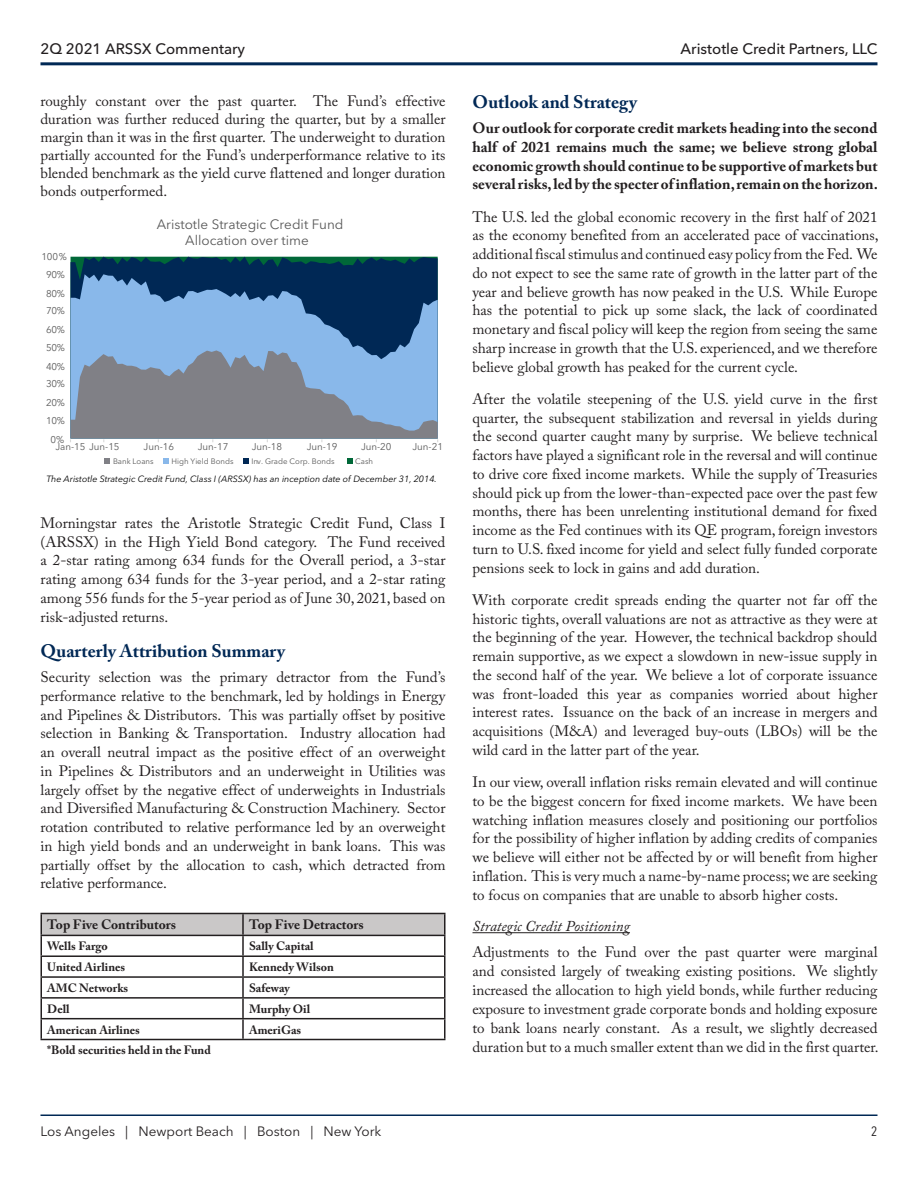
<style>
.page{position:relative;width:918px;height:1188px;background:#fff}
.page>*{position:absolute;margin:0;border:0;box-sizing:border-box;transform-origin:0 0}
.Heading_2{font:700 18px "Adobe Caslon Pro";color:#002855}
.body_text_-_reg_10pt{font:15px/18.8px "Adobe Caslon Pro";color:#231f20;text-align:justify}
.body_text_-_blk_bold{font:700 15px/18.8px "Adobe Caslon Pro";color:#231f20;text-align:justify}
.t1{font:500 15px "Avenir Next LT Pro";color:#231f20}
.Heading_3{font:italic 15px "Adobe Caslon Pro";color:#231f20}
.t2{font:13.5px/15.9px "Avenir Next LT Pro";color:#595959;text-align:center}
.t3{font:13.5px "Avenir Next LT Pro";color:#231f20}
.col_header_-_black_b{font:700 13.5px "Adobe Caslon Pro";color:#231f20}
.t4{font:condensed 13.5px "Avenir Next LT Pro";color:#231f20}
.data_cell_-_black_re{font:700 12px "Adobe Caslon Pro";color:#231f20}
.t5{font:9.75px "Avenir Next LT Pro";color:#595959}
.t6{font:italic 9px "Avenir Next LT Pro";color:#000}
.t7{font:7.8px "Avenir Next LT Pro";color:#595959}
</style>
<div class="page">
<hr style="left:40px;top:62px;width:838px;height:3px;background:#002855">
<hr style="left:40px;top:1115px;width:838px;height:1px;background:#002855">
<svg style="left:40px;top:913px;width:406px;height:105px"></svg>
<hr style="left:40px;top:1018px;width:203px;height:1px;background:#231f20">
<hr style="left:40px;top:1019px;width:2px;height:20px;background:#231f20">
<hr style="left:243px;top:1018px;width:203px;height:1px;background:#231f20">
<hr style="left:242px;top:1019px;width:2px;height:20px;background:#231f20">
<hr style="left:444px;top:1019px;width:2px;height:20px;background:#231f20">
<hr style="left:40px;top:1039px;width:203px;height:1px;background:#231f20">
<hr style="left:243px;top:1039px;width:203px;height:1px;background:#231f20">
<hr style="left:472px;top:932px;width:158px;height:1px;background:#231f20">
<svg style="left:71px;top:257px;width:367px;height:17px;background:#00354e"></svg>
<svg style="left:71px;top:274px;width:367px;height:76px;background:#4f7bab"></svg>
<svg style="left:70px;top:350px;width:368px;height:92px;background:#8596ab"></svg>
<svg style="left:163px;top:458px;width:6px;height:6px"></svg>
<svg style="left:243px;top:458px;width:6px;height:6px"></svg>
<svg style="left:347px;top:458px;width:6px;height:6px"></svg>
<svg style="left:104px;top:458px;width:6px;height:6px"></svg>
<p class="t1" style="left:40px;top:40px;width:206px">2Q 2021 ARSSX Commentary</p>
<p class="t1" style="left:681px;top:40px;width:198px">Aristotle Credit Partners, LLC</p>
<p class="body_text_-_reg_10pt" style="left:40px;top:91px;width:407px;line-height:18px">roughly constant over the past quarter. The Fund’s effective duration was further reduced during the quarter, but by a smaller margin than it was in the first quarter. The underweight to duration partially accounted for the Fund’s underperformance relative to its blended benchmark as the yield curve flattened and longer duration bonds outperformed.</p>
<p class="t5" style="left:42px;top:251px;width:27px">100%</p>
<p class="t5" style="left:46px;top:269px;width:20px">90%</p>
<p class="t5" style="left:46px;top:288px;width:20px">80%</p>
<p class="t5" style="left:46px;top:305px;width:20px">70%</p>
<p class="t5" style="left:46px;top:323px;width:20px">60%</p>
<p class="t5" style="left:46px;top:342px;width:20px">50%</p>
<p class="t5" style="left:46px;top:360px;width:20px">40%</p>
<p class="t5" style="left:46px;top:378px;width:20px">30%</p>
<p class="t5" style="left:46px;top:396px;width:20px">20%</p>
<p class="t5" style="left:46px;top:415px;width:20px">10%</p>
<p class="t2" style="left:157px;top:217px;width:188px">Aristotle Strategic Credit Fund<br>Allocation over time</p>
<p class="t5" style="left:51px;top:433px;width:15px">0%</p>
<p class="t5" style="left:55px;top:441px;width:66px">Jan-15 Jun-15</p>
<p class="t5" style="left:144px;top:441px;width:32px">Jun-16</p>
<p class="t5" style="left:198px;top:441px;width:32px">Jun-17</p>
<p class="t5" style="left:252px;top:441px;width:32px">Jun-18</p>
<p class="t5" style="left:307px;top:441px;width:32px">Jun-19</p>
<p class="t5" style="left:361px;top:441px;width:32px">Jun-20</p>
<p class="t5" style="left:413px;top:441px;width:32px">Jun-21</p>
<p class="t7" style="left:113px;top:457px;width:42px">Bank Loans</p>
<p class="t7" style="left:172px;top:457px;width:63px">High Yield Bonds</p>
<p class="t7" style="left:251px;top:457px;width:85px">Inv. Grade Corp. Bonds</p>
<p class="t7" style="left:355px;top:457px;width:19px">Cash</p>
<p class="t6" style="left:47px;top:473px;width:392px">The Aristotle Strategic Credit Fund, Class I (ARSSX) has an inception date of December 31, 2014.</p>
<p class="body_text_-_reg_10pt" style="left:40px;top:513px;width:407px">Morningstar rates the Aristotle Strategic Credit Fund, Class I (ARSSX) in the High Yield Bond category. The Fund received a 2-star rating among 634 funds for the Overall period, a 3-star rating among 634 funds for the 3-year period, and a 2-star rating among 556 funds for the 5-year period as of June 30, 2021, based on risk-adjusted returns.</p>
<h2 class="Heading_2" style="left:40px;top:640px;width:246px">Quarterly Attribution Summary</h2>
<p class="body_text_-_reg_10pt" style="left:40px;top:668px;width:407px">Security selection was the primary detractor from the Fund’s performance relative to the benchmark, led by holdings in Energy and Pipelines &amp; Distributors. This was partially offset by positive selection in Banking &amp; Transportation. Industry allocation had an overall neutral impact as the positive effect of an overweight in Pipelines &amp; Distributors and an underweight in Utilities was largely offset by the negative effect of underweights in Industrials and Diversified Manufacturing &amp; Construction Machinery. Sector rotation contributed to relative performance led by an overweight in high yield bonds and an underweight in bank loans. This was partially offset by the allocation to cash, which detracted from relative performance.</p>
<p class="col_header_-_black_b" style="left:47px;top:917px;width:130px">Top Five Contributors</p>
<p class="col_header_-_black_b" style="left:249px;top:917px;width:116px">Top Five Detractors</p>
<p class="data_cell_-_black_re" style="left:47px;top:939px;width:62px">Wells Fargo</p>
<p class="data_cell_-_black_re" style="left:249px;top:939px;width:66px">Sally Capital</p>
<p class="data_cell_-_black_re" style="left:47px;top:960px;width:79px">United Airlines</p>
<p class="data_cell_-_black_re" style="left:249px;top:960px;width:86px">Kennedy Wilson</p>
<p class="data_cell_-_black_re" style="left:47px;top:981px;width:83px">AMC Networks</p>
<p class="data_cell_-_black_re" style="left:249px;top:981px;width:42px">Safeway</p>
<p class="data_cell_-_black_re" style="left:47px;top:1002px;width:24px">Dell</p>
<p class="data_cell_-_black_re" style="left:249px;top:1002px;width:63px">Murphy Oil</p>
<p class="data_cell_-_black_re" style="left:47px;top:1022px;width:94px">American Airlines</p>
<p class="data_cell_-_black_re" style="left:249px;top:1022px;width:54px">AmeriGas</p>
<p class="data_cell_-_black_re" style="left:47px;top:1043px;width:165px">*Bold securities held in the Fund</p>
<h2 class="Heading_2" style="left:472px;top:91px;width:166px">Outlook and Strategy</h2>
<p class="body_text_-_blk_bold" style="left:472px;top:119px;width:407px">Our outlook for corporate credit markets heading into the second half of 2021 remains much the same; we believe strong global economic growth should continue to be supportive of markets but several risks, led by the specter of inflation, remain on the horizon.</p>
<p class="body_text_-_reg_10pt" style="left:472px;top:207px;width:408px">The U.S. led the global economic recovery in the first half of 2021 as the economy benefited from an accelerated pace of vaccinations, additional fiscal stimulus and continued easy policy from the Fed. We do not expect to see the same rate of growth in the latter part of the year and believe growth has now peaked in the U.S. While Europe has the potential to pick up some slack, the lack of coordinated monetary and fiscal policy will keep the region from seeing the same sharp increase in growth that the U.S. experienced, and we therefore believe global growth has peaked for the current cycle.</p>
<p class="body_text_-_reg_10pt" style="left:472px;top:389px;width:407px">After the volatile steepening of the U.S. yield curve in the first quarter, the subsequent stabilization and reversal in yields during the second quarter caught many by surprise. We believe technical factors have played a significant role in the reversal and will continue to drive core fixed income markets. While the supply of Treasuries should pick up from the lower-than-expected pace over the past few months, there has been unrelenting institutional demand for fixed income as the Fed continues with its QE program, foreign investors turn to U.S. fixed income for yield and select fully funded corporate pensions seek to lock in gains and add duration.</p>
<p class="body_text_-_reg_10pt" style="left:472px;top:590px;width:407px">With corporate credit spreads ending the quarter not far off the historic tights, overall valuations are not as attractive as they were at the beginning of the year. However, the technical backdrop should remain supportive, as we expect a slowdown in new-issue supply in the second half of the year. We believe a lot of corporate issuance was front-loaded this year as companies worried about higher interest rates. Issuance on the back of an increase in mergers and acquisitions (M&amp;A) and leveraged buy-outs (LBOs) will be the wild card in the latter part of the year.</p>
<p class="body_text_-_reg_10pt" style="left:472px;top:773px;width:407px">In our view, overall inflation risks remain elevated and will continue to be the biggest concern for fixed income markets. We have been watching inflation measures closely and positioning our portfolios for the possibility of higher inflation by adding credits of companies we believe will either not be affected by or will benefit from higher inflation. This is very much a name-by-name process; we are seeking to focus on companies that are unable to absorb higher costs.</p>
<h3 class="Heading_3" style="left:472px;top:917px;width:159px">Strategic Credit Positioning</h3>
<p class="body_text_-_reg_10pt" style="left:472px;top:942px;width:408px">Adjustments to the Fund over the past quarter were marginal and consisted largely of tweaking existing positions. We slightly increased the allocation to high yield bonds, while further reducing exposure to investment grade corporate bonds and holding exposure to bank loans nearly constant. As a result, we slightly decreased duration but to a much smaller extent than we did in the first quarter.</p>
<p class="t3" style="left:40px;top:1123px;width:343px">Los Angeles | Newport Beach | Boston | New York</p>
<p class="t4" style="left:871px;top:1123px;width:8px">2</p>
</div>
